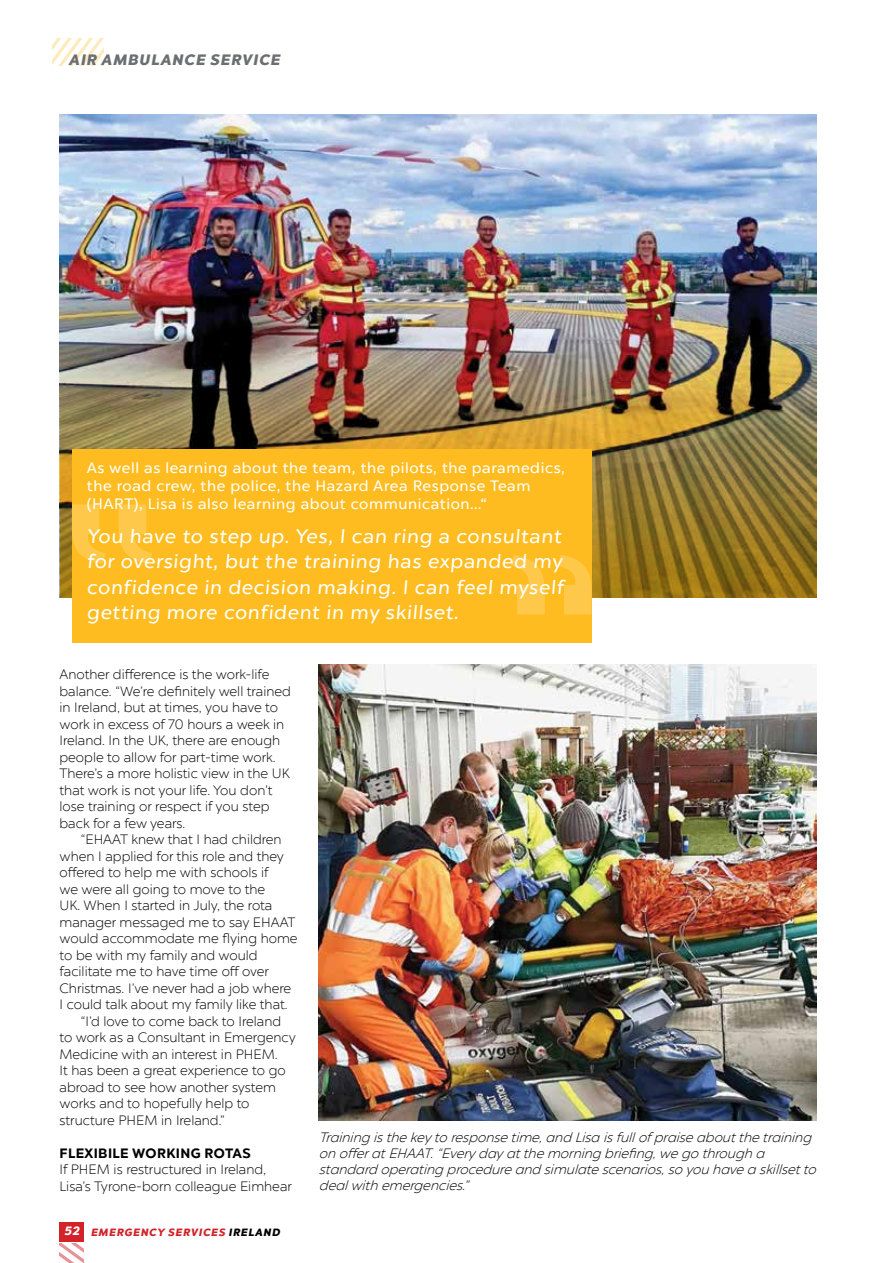
<style>
.page{position:relative;width:893px;height:1263px;background:#fff}
.page>*{position:absolute;margin:0;border:0;box-sizing:border-box;transform-origin:0 0}
.t1{font:19.5px/25.5px "Chronica Pro";letter-spacing:.045em;color:#fff;text-align:justify}
.t2{font:15px/18px "Chronica Pro";letter-spacing:.04em;color:#fff}
.t3{font:15px "Chronica Pro Black It";letter-spacing:.07em;color:#6d6e71}
.t4{font:300 13.5px/16.5px "Chronica Pro";color:#000}
.t5{font:13.5px/16.2px "Chronica Pro Light It";color:#000}
.t6{font:700 13.5px "Chronica Pro";letter-spacing:.03em;color:#000}
.t7{font:10.5px "Chronica Pro Black It";letter-spacing:.08em;color:#d2232a}
.s1{font-size:12px;color:#fff}
.s2{color:#000}
</style>
<div class="page">
<div style="left:60px;top:1222px;width:24px;height:19px;background:#d2232a"></div>
<svg style="left:60px;top:1243px;width:24px;height:20px"></svg>
<svg style="left:52px;top:39px;width:52px;height:26px"></svg>
<img style="left:319px;top:664px;width:497px;height:456px">
<img style="left:60px;top:115px;width:757px;height:231px">
<img style="left:60px;top:346px;width:757px;height:251px">
<div style="left:72px;top:450px;width:519px;height:193px;background:#febc20"></div>
<svg style="left:72px;top:504px;width:80px;height:60px"></svg>
<svg style="left:511px;top:555px;width:80px;height:59px"></svg>
<p class="t3" style="left:69px;top:51px;width:213px">AIR AMBULANCE SERVICE</p>
<p class="t2" style="left:87px;top:459px;width:480px">As well as learning about the team, the pilots, the paramedics, the road crew, the police, the Hazard Area Response Team (HART), Lisa is also learning about communication…“</p>
<h1 class="t1" style="left:87px;top:523px;width:479px">You have to step up. Yes, I can ring a consultant for oversight, but the training has expanded my confidence in decision making. I can feel myself getting more confident in my skillset.</h1>
<p class="t4" style="left:60px;top:666px;width:233px">Another difference is the work-life balance. “We’re definitely well trained in Ireland, but at times, you have to work in excess of 70 hours a week in Ireland. In the UK, there are enough people to allow for part-time work.<br>There’s a more holistic view in the UK that work is not your life. You don’t lose training or respect if you step back for a few years.</p>
<p class="t4" style="left:81px;top:831px;width:202px">“EHAAT knew that I had children</p>
<p class="t4" style="left:60px;top:848px;width:226px">when I applied for this role and they</p>
<p class="t4" style="left:60px;top:864px;width:211px">offered to help me with schools if</p>
<p class="t4" style="left:60px;top:881px;width:207px">we were all going to move to the</p>
<p class="t4" style="left:60px;top:897px;width:214px">UK. When I started in July, the rota</p>
<p class="t4" style="left:60px;top:914px;width:238px">manager messaged me to say EHAAT</p>
<p class="t4" style="left:60px;top:930px;width:240px">would accommodate me flying home</p>
<p class="t4" style="left:60px;top:947px;width:200px">to be with my family and would</p>
<p class="t4" style="left:60px;top:963px;width:211px">facilitate me to have time off over</p>
<p class="t4" style="left:60px;top:980px;width:233px">Christmas. I’ve never had a job where</p>
<p class="t4" style="left:60px;top:996px;width:230px">I could talk about my family like that.</p>
<p class="t4" style="left:81px;top:1013px;width:202px">“I’d love to come back to Ireland</p>
<p class="t4" style="left:60px;top:1029px;width:238px">to work as a Consultant in Emergency</p>
<p class="t4" style="left:60px;top:1046px;width:220px">Medicine with an interest in PHEM.</p>
<p class="t4" style="left:60px;top:1062px;width:228px">It has been a great experience to go</p>
<p class="t4" style="left:60px;top:1079px;width:218px">abroad to see how another system</p>
<p class="t4" style="left:60px;top:1095px;width:192px">works and to hopefully help to</p>
<p class="t4" style="left:60px;top:1112px;width:167px">structure PHEM in Ireland.”</p>
<p class="t6" style="left:60px;top:1144px;width:193px">FLEXIBILE WORKING ROTAS</p>
<p class="t4" style="left:60px;top:1161px;width:234px">If PHEM is restructured in Ireland,<br>Lisa’s Tyrone-born colleague Eimhear</p>
<p class="t7" style="left:64px;top:1225px;width:217px"><span class="s1">52</span> EMERGENCY SERVICES <span class="s2">IRELAND</span></p>
<p class="t5" style="left:319px;top:1129px;width:500px">Training is the key to response time, and Lisa is full of praise about the training on offer at EHAAT. “Every day at the morning briefing, we go through a standard operating procedure and simulate scenarios, so you have a skillset to deal with emergencies.”</p>
</div>
